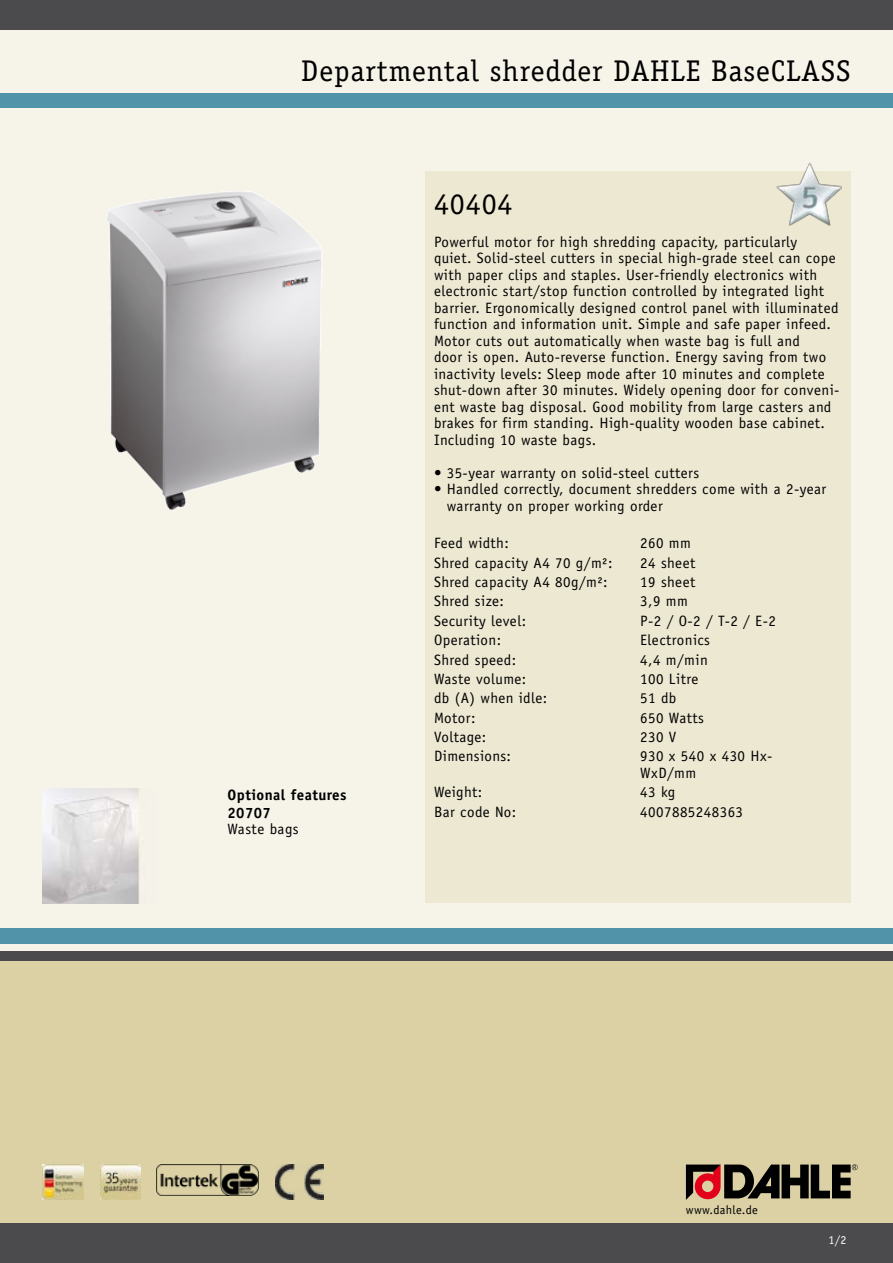
<style>
.page{position:relative;width:893px;height:1263px;background:#f6f3e8}
.page>*{position:absolute;margin:0;border:0;box-sizing:border-box;transform-origin:0 0}
.t1{font:30px "Officina Serif Std";letter-spacing:.03em;color:#000}
.t2{font:15px/16.5px "Officina Sans Std";letter-spacing:.03em;color:#000}
.t3{font:700 15px/18px "Officina Sans Std";letter-spacing:.03em;color:#000}
.t4{font:12.3px "Officina Sans Std";letter-spacing:.03em;color:#000}
.t5{font:12px "Officina Sans Std";color:#fff}
</style>
<div class="page">
<div style="left:0;top:0;width:893px;height:30px;background:#4b4b4d"></div>
<div style="left:0;top:956px;width:893px;height:282px;background:#dbd1a5"></div>
<div style="left:0;top:1224px;width:893px;height:39px;background:#4b4b4d"></div>
<div style="left:0;top:928px;width:893px;height:15px;background:#5193a9"></div>
<div style="left:0;top:951px;width:893px;height:9px;background:#4b4b4d"></div>
<img style="left:100px;top:1164px;width:41px;height:35px">
<img style="left:156px;top:1164px;width:102px;height:31px">
<img style="left:275px;top:1164px;width:49px;height:35px">
<img style="left:43px;top:1164px;width:40px;height:35px">
<img style="left:105px;top:191px;width:217px;height:319px">
<img style="left:43px;top:789px;width:97px;height:115px">
<svg style="left:686px;top:1164px;width:172px;height:36px"></svg>
<div style="left:0;top:94px;width:893px;height:14px;background:#5193a9"></div>
<div style="left:425px;top:171px;width:425px;height:731px;background:#ede8d2"></div>
<img style="left:776px;top:162px;width:66px;height:64px">
<h1 class="t1" style="left:301px;top:53px;width:551px">Departmental shredder DAHLE BaseCLASS</h1>
<p class="t3" style="left:227px;top:785px;width:121px">Optional features<br>20707</p>
<p class="t2" style="left:227px;top:821px;width:73px">Waste bags</p>
<h1 class="t1" style="left:434px;top:186px;width:80px">40404</h1>
<p class="t2" style="left:434px;top:233px;width:407px">Powerful motor for high shredding capacity, particularly<br>quiet. Solid-steel cutters in special high-grade steel can cope with paper clips and staples. User-friendly electronics with electronic start/stop function controlled by integrated light barrier. Ergonomically designed control panel with illuminated function and information unit. Simple and safe paper infeed.<br>Motor cuts out automatically when waste bag is full and<br>door is open. Auto-reverse function. Energy saving from two inactivity levels: Sleep mode after 10 minutes and complete shut-down after 30 minutes. Widely opening door for conveni&shy;ent waste bag disposal. Good mobility from large casters and brakes for firm standing. High-quality wooden base cabinet.<br>Including 10 waste bags.</p>
<p class="t2" style="left:434px;top:464px;width:267px">• 35-year warranty on solid-steel cutters</p>
<p class="t2" style="left:447px;top:481px;width:381px;text-indent:-13px">• Handled correctly, document shredders come with a 2-year warranty on proper working order</p>
<p class="t2" style="left:434px;top:535px;width:76px">Feed width:</p>
<p class="t2" style="left:640px;top:535px;width:52px">260 mm</p>
<p class="t2" style="left:434px;top:554px;width:180px">Shred capacity A4 70 g/m²:</p>
<p class="t2" style="left:640px;top:554px;width:57px">24 sheet</p>
<p class="t2" style="left:434px;top:574px;width:175px">Shred capacity A4 80g/m²:</p>
<p class="t2" style="left:640px;top:574px;width:57px">19 sheet</p>
<p class="t2" style="left:434px;top:593px;width:72px">Shred size:</p>
<p class="t2" style="left:640px;top:593px;width:49px">3,9 mm</p>
<p class="t2" style="left:434px;top:612px;width:94px">Security level:</p>
<p class="t2" style="left:640px;top:612px;width:137px">P-2 / O-2 / T-2 / E-2</p>
<p class="t2" style="left:434px;top:632px;width:69px">Operation:</p>
<p class="t2" style="left:640px;top:632px;width:71px">Electronics</p>
<p class="t2" style="left:434px;top:651px;width:84px">Shred speed:</p>
<p class="t2" style="left:640px;top:651px;width:69px">4,4 m/min</p>
<p class="t2" style="left:434px;top:671px;width:94px">Waste volume:</p>
<p class="t2" style="left:640px;top:671px;width:60px">100 Litre</p>
<p class="t2" style="left:434px;top:690px;width:115px">db (A) when idle:</p>
<p class="t2" style="left:640px;top:690px;width:38px">51 db</p>
<p class="t2" style="left:434px;top:709px;width:43px">Motor:</p>
<p class="t2" style="left:640px;top:709px;width:65px">650 Watts</p>
<p class="t2" style="left:434px;top:729px;width:54px">Voltage:</p>
<p class="t2" style="left:640px;top:729px;width:38px">230 V</p>
<p class="t2" style="left:434px;top:748px;width:79px">Dimensions:</p>
<p class="t2" style="left:640px;top:748px;width:134px">930 x 540 x 430 Hx-<br>WxD/mm</p>
<p class="t2" style="left:434px;top:784px;width:50px">Weight:</p>
<p class="t2" style="left:640px;top:784px;width:37px">43 kg</p>
<p class="t2" style="left:434px;top:803px;width:84px">Bar code No:</p>
<p class="t2" style="left:640px;top:803px;width:104px">4007885248363</p>
<p class="t4" style="left:686px;top:1203px;width:73px">www.dahle.de</p>
<p class="t5" style="left:828px;top:1233px;width:20px">1/2</p>
</div>
